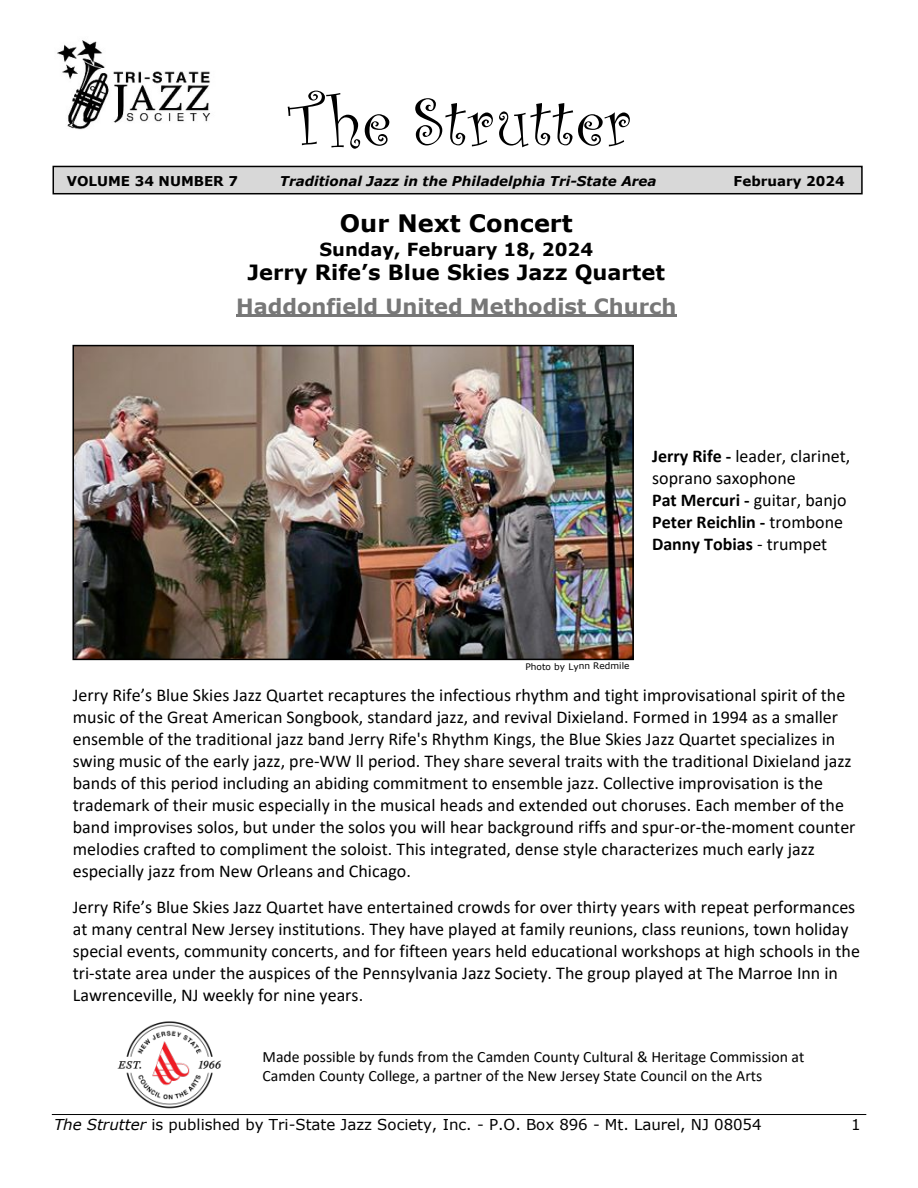
<style>
.page{position:relative;width:918px;height:1188px;background:#fff}
.page>*{position:absolute;margin:0;border:0;box-sizing:border-box;transform-origin:0 0}
.t1{font:69px "Curlz";letter-spacing:.02em;color:#000}
.t2{font:700 24px "Verdana";color:#000}
.t3{font:700 21px "Verdana";color:#777}
.t4{font:700 21px "Verdana";color:#000}
.t5{font:18px/22px "Calibri";color:#000}
.t6{font:700 18px "Verdana";color:#000}
.t7{font:15.75px/19.2px "Calibri";color:#000}
.t8{font:15px "Verdana";color:#000}
.t9{font:italic 700 13.5px "Verdana";color:#000}
.t10{font:700 13.5px "Verdana";color:#000}
.t11{font:9px "Verdana";letter-spacing:-.005em;color:#000}
.s1{font-weight:700}
.s2{font-style:italic}
</style>
<div class="page">
<img style="left:57px;top:40px;width:154px;height:90px">
<div style="left:53px;top:166px;width:810px;height:28px;background:#d8d8d8;border:2px solid #000"></div>
<hr style="left:52px;top:1114px;width:814px;height:1px;background:#000">
<hr style="left:236px;top:314px;width:441px;height:3px;background:#777">
<img style="left:117px;top:1021px;width:105px;height:88px">
<img style="left:75px;top:348px;width:556px;height:309px">
<div style="left:72px;top:345px;width:562px;height:315px;border:2px solid #000"></div>
<h1 class="t1" style="left:290px;top:95px;width:343px">The Strutter</h1>
<p class="t9" style="left:280px;top:176px;width:378px">Traditional Jazz in the Philadelphia Tri-State Area</p>
<p class="t10" style="left:67px;top:176px;width:173px">VOLUME 34 NUMBER 7</p>
<p class="t10" style="left:734px;top:176px;width:113px">February 2024</p>
<h2 class="t2" style="left:340px;top:214px;width:234px">Our Next Concert</h2>
<p class="t6" style="left:319px;top:242px;width:275px">Sunday, February 18, 2024</p>
<p class="t4" style="left:248px;top:264px;width:419px">Jerry Rife’s Blue Skies Jazz Quartet</p>
<p class="t3" style="left:236px;top:298px;width:442px">Haddonfield United Methodist Church</p>
<p class="t5" style="left:652px;top:447px;width:200px"><span class="s1">Jerry Rife -</span> leader, clarinet, soprano saxophone<br><span class="s1">Pat Mercuri -</span> guitar, banjo<br><span class="s1">Peter Reichlin -</span> trombone<br><span class="s1">Danny Tobias</span> - trumpet</p>
<p class="t11" style="left:525px;top:663px;width:106px">Photo by Lynn Redmile</p>
<p class="t5" style="left:73px;top:685px;width:784px">Jerry Rife’s Blue Skies Jazz Quartet recaptures the infectious rhythm and tight improvisational spirit of the music of the Great American Songbook, standard jazz, and revival Dixieland. Formed in 1994 as a smaller ensemble of the traditional jazz band Jerry Rife's Rhythm Kings, the Blue Skies Jazz Quartet specializes in swing music of the early jazz, pre-WW ll period. They share several traits with the traditional Dixieland jazz bands of this period including an abiding commitment to ensemble jazz. Collective improvisation is the trademark of their music especially in the musical heads and extended out choruses. Each member of the band improvises solos, but under the solos you will hear background riffs and spur-or-the-moment counter melodies crafted to compliment the soloist. This integrated, dense style characterizes much early jazz especially jazz from New Orleans and Chicago.</p>
<p class="t5" style="left:73px;top:898px;width:789px">Jerry Rife’s Blue Skies Jazz Quartet have entertained crowds for over thirty years with repeat performances at many central New Jersey institutions. They have played at family reunions, class reunions, town holiday special events, community concerts, and for fifteen years held educational workshops at high schools in the tri-state area under the auspices of the Pennsylvania Jazz Society. The group played at The Marroe Inn in Lawrenceville, NJ weekly for nine years.</p>
<p class="t7" style="left:263px;top:1048px;width:543px">Made possible by funds from the Camden County Cultural &amp; Heritage Commission at<br>Camden County College, a partner of the New Jersey State Council on the Arts</p>
<p class="t8" style="left:54px;top:1119px;width:709px"><span class="s2">The Strutter</span> is published by Tri-State Jazz Society, Inc. - P.O. Box 896 - Mt. Laurel, NJ 08054</p>
<p class="t8" style="left:851px;top:1119px;width:11px">1</p>
</div>
